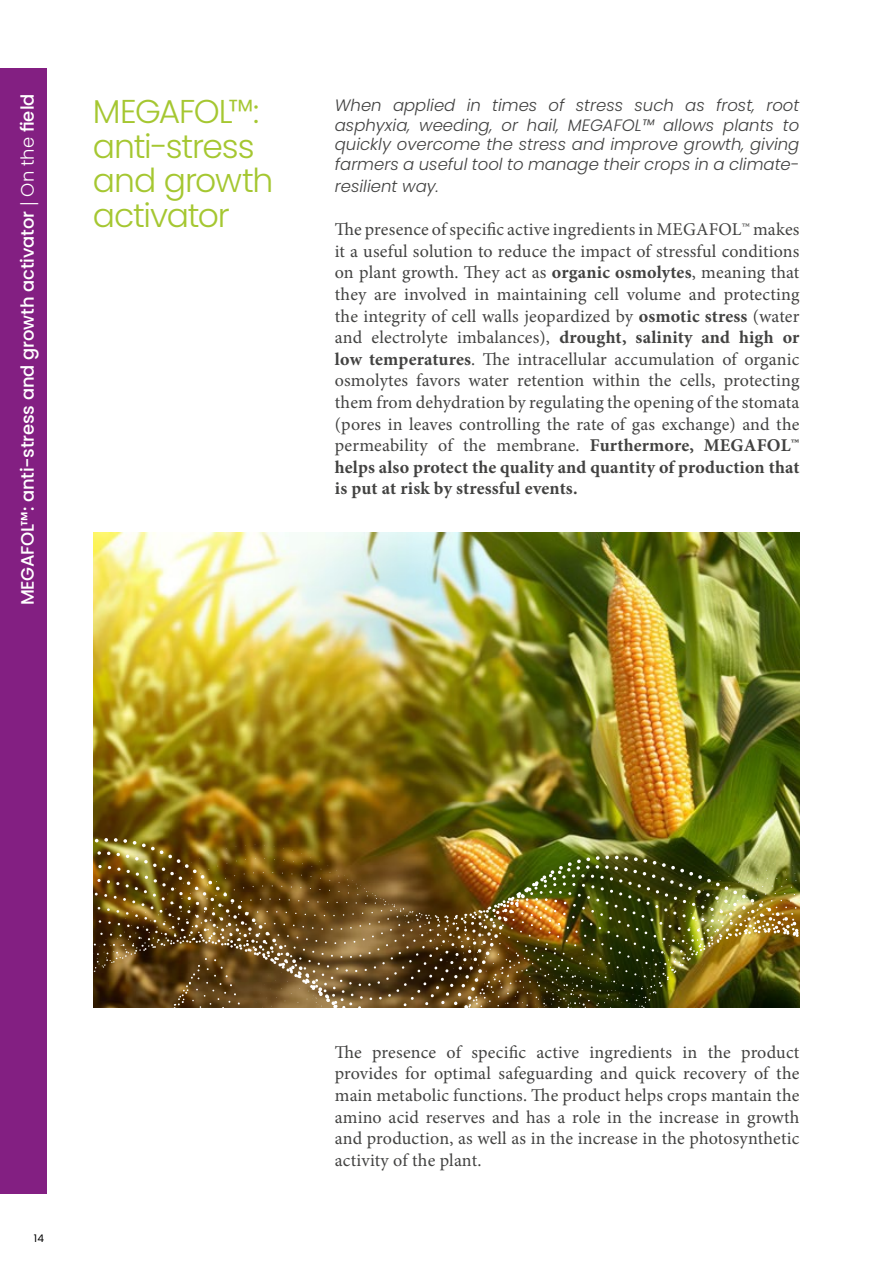
<style>
.page{position:relative;width:893px;height:1263px;background:#fff}
.page>*{position:absolute;margin:0;border:0;box-sizing:border-box;transform-origin:0 0}
.t1{font:300 33px/34.5px "Poppins";letter-spacing:-.035em;color:#a5c731}
.t2{font:18px/21.6px "Minion Pro";letter-spacing:.005em;color:#424241;text-align:justify}
.t3{font:500 18px "Poppins";letter-spacing:-.01em;color:#fff}
.t4{font:italic 300 16.5px/19.8px "Poppins";color:#424241;text-align:justify}
.t5{font:10.5px "Poppins";color:#000}
.s1{font-family:"Minion Pro";font-weight:400}
.s2{font-weight:300}
.s3{font-weight:700}
</style>
<div class="page">
<img style="left:93px;top:533px;width:706px;height:305px">
<img style="left:93px;top:838px;width:707px;height:7px">
<img style="left:93px;top:845px;width:707px;height:163px">
<svg style="left:93px;top:946px;width:530px;height:62px;background:#5e471f"></svg>
<div style="left:0;top:68px;width:47px;height:1126px;background:#831f82"></div>
<p class="t3" style="left:17px;top:605px;width:513px;rotate:-90deg">MEGAFOL™: anti-stress and growth activator <span class="s1">|</span> <span class="s2">On the</span> field</p>
<p class="t4" style="left:335px;top:95px;width:466px">When applied in times of stress such as frost, root asphyxia, weeding, or hail, MEGAFOL™ allows plants to quickly overcome the stress and improve growth, giving farmers a useful tool to manage their crops in a climate-</p>
<p class="t1" style="left:93px;top:94px;width:182px">MEGAFOL™: anti-stress and growth activator</p>
<p class="t4" style="left:335px;top:176px;width:106px">resilient way.</p>
<p class="t2" style="left:335px;top:219px;width:466px">The presence of specific active ingredients in MEGAFOL™ makes it a useful solution to reduce the impact of stressful conditions on plant growth. They act as <span class="s3">organic osmolytes</span>, meaning that they are involved in maintaining cell volume and protecting the integrity of cell walls jeopardized by <span class="s3">osmotic stress</span> (water and electrolyte imbalances), <span class="s3">drought, salinity and high or low temperatures</span>. The intracellular accumulation of organic osmolytes favors water retention within the cells, protecting them from dehydration by regulating the opening of the stomata (pores in leaves controlling the rate of gas exchange) and the permeability of the membrane. <span class="s3">Furthermore, MEGAFOL™ helps also protect the quality and quantity of production that is put at risk by stressful events.</span></p>
<p class="t5" style="left:34px;top:1232px;width:11px">14</p>
<p class="t2" style="left:335px;top:1041px;width:466px">The presence of specific active ingredients in the product provides for optimal safeguarding and quick recovery of the main metabolic functions. The product helps crops mantain the amino acid reserves and has a role in the increase in growth and production, as well as in the increase in the photosynthetic activity of the plant.</p>
</div>
